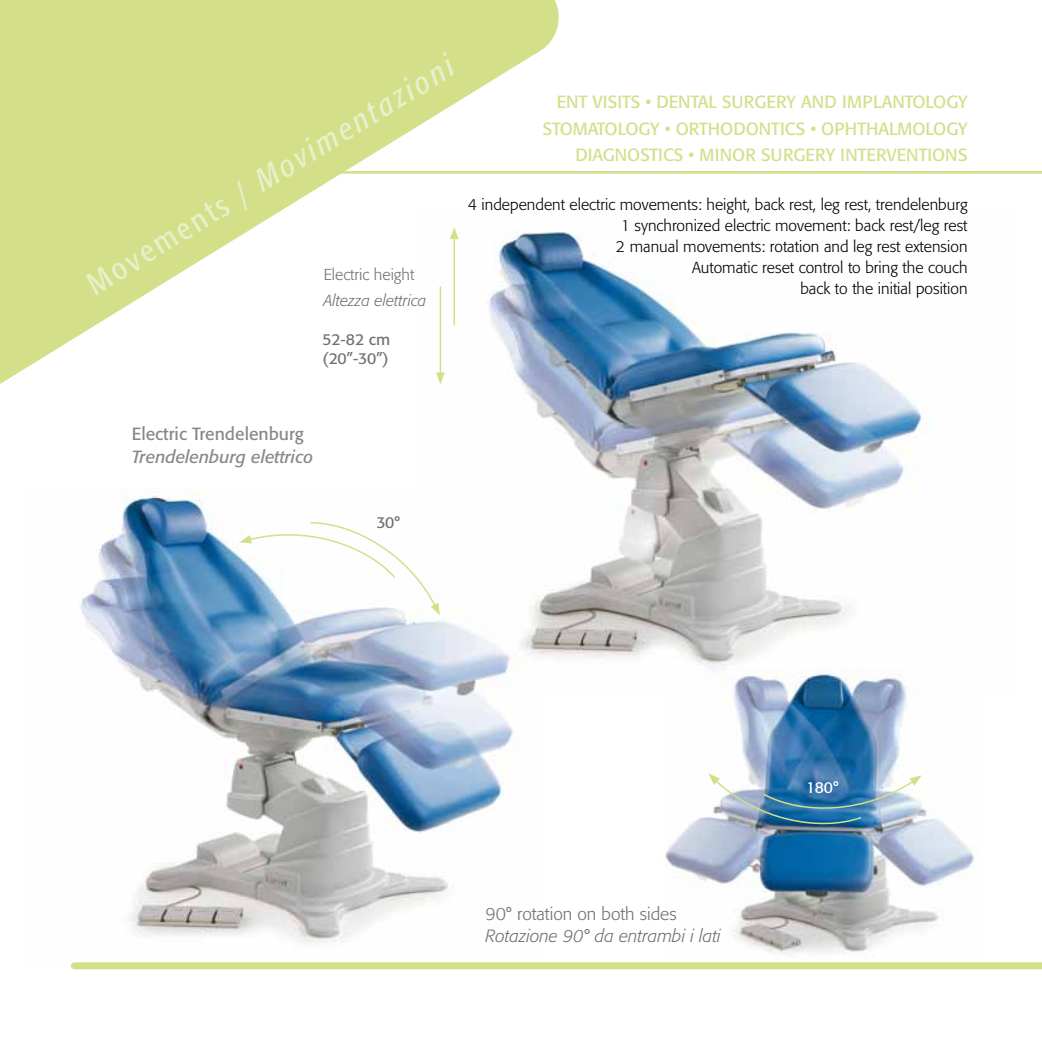
<style>
.page{position:relative;width:1042px;height:1042px;background:#fff}
.page>*{position:absolute;margin:0;border:0;box-sizing:border-box;transform-origin:0 0}
.t1{font:italic condensed 31.5px "Formata";color:#e9efc8}
.t2{font:17.5px/26.2px "Formata";color:#d3df89;text-align:right}
.t3{font:italic 300 17.5px "Formata";color:#707172}
.t4{font:italic 17.5px "Formata";color:#87888a}
.t5{font:300 17.5px "Formata";color:#707172}
.t6{font:17.5px "Formata";color:#87888a}
.t7{font:300 15.75px/21px "Formata";color:#000;text-align:right}
.t8{font:15.75px/19.2px "Formata";letter-spacing:-.02em;color:#707172}
.t9{font:italic 300 15.75px "Formata";color:#707172}
.t10{font:300 15.75px "Formata";color:#707172}
.t11{font:15.75px "Formata";color:#fff}
.s1{font-style:normal}
</style>
<div class="page">
<img style="left:522px;top:231px;width:405px;height:437px">
<img style="left:71px;top:488px;width:471px;height:481px">
<svg style="left:0;top:0;width:548px;height:384px;fill:#d3df89"></svg>
<svg style="left:479px;top:0;width:80px;height:57px;background:#d6e192"></svg>
<div style="left:74px;top:962px;width:968px;height:7px;background:#d3df89"></div>
<hr style="left:289px;top:171px;width:753px;height:3px;background:#d3df89">
<img style="left:664px;top:668px;width:317px;height:295px">
<svg style="left:239px;top:521px;width:201px;height:94px"></svg>
<img style="left:708px;top:773px;width:213px;height:59px">
<hr style="left:453px;top:236px;width:2px;height:89px;background:#d3df89">
<svg style="left:450px;top:227px;width:8px;height:12px"></svg>
<hr style="left:440px;top:286px;width:1px;height:89px;background:#d3df89">
<svg style="left:436px;top:372px;width:9px;height:12px"></svg>
<h1 class="t1" style="left:81px;top:272px;width:426px;rotate:-32deg"><span class="s1">Movements /</span> Movimentazioni</h1>
<p class="t10" style="left:324px;top:265px;width:92px">Electric height</p>
<p class="t9" style="left:324px;top:291px;width:104px">Altezza elettrica</p>
<p class="t2" style="left:543px;top:89px;width:426px">ENT VISITS • DENTAL SURGERY AND IMPLANTOLOGY<br>STOMATOLOGY • ORTHODONTICS • OPHTHALMOLOGY<br>DIAGNOSTICS • MINOR SURGERY INTERVENTIONS</p>
<p class="t7" style="left:468px;top:194px;width:501px">4 independent electric movements: height, back rest, leg rest, trendelenburg 1 synchronized electric movement: back rest/leg rest<br>2 manual movements: rotation and leg rest extension<br>Automatic reset control to bring the couch</p>
<p class="t7" style="left:800px;top:278px;width:169px">back to the initial position</p>
<p class="t8" style="left:322px;top:329px;width:69px">52-82 cm (20”-30”)</p>
<p class="t6" style="left:132px;top:423px;width:174px">Electric Trendelenburg</p>
<p class="t4" style="left:132px;top:446px;width:183px">Trendelenburg elettrico</p>
<p class="t8" style="left:376px;top:513px;width:25px">30°</p>
<p class="t5" style="left:485px;top:903px;width:193px">90° rotation on both sides</p>
<p class="t3" style="left:485px;top:926px;width:237px">Rotazione 90° da entrambi i lati</p>
<p class="t11" style="left:806px;top:778px;width:34px">180°</p>
</div>
